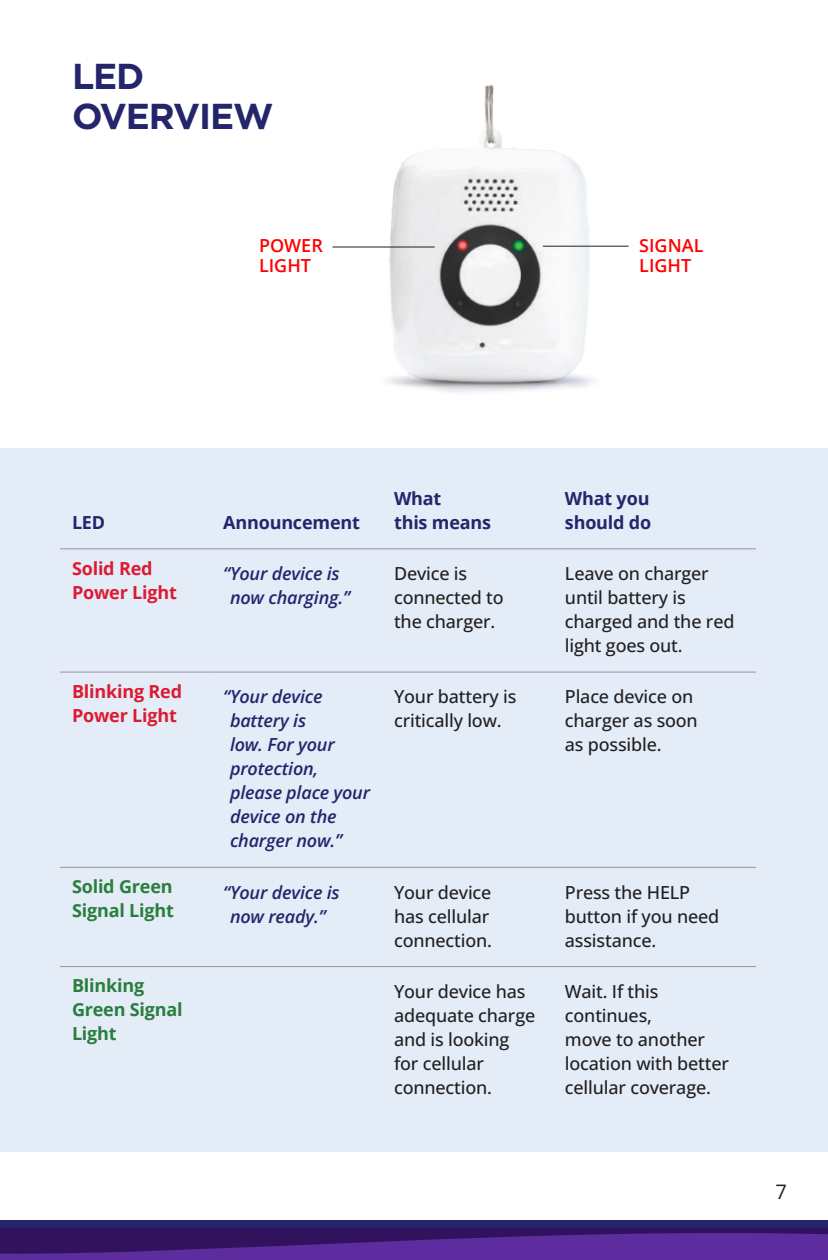
<style>
.page{position:relative;width:828px;height:1260px;background:#fff}
.page>*{position:absolute;margin:0;border:0;box-sizing:border-box;transform-origin:0 0}
.t1{font:700 36px/40px "Gotham";letter-spacing:-.03em;color:#24256b}
.t2{font:20px "Open Sans";color:#231f20}
.t3{font:500 18px/24px "Open Sans";letter-spacing:-.01em;color:#231f20}
.t4{font:italic 600 18px/24px "Open Sans";letter-spacing:-.01em;color:#24256b;text-align:center}
.t5{font:700 18px/24px "Open Sans";letter-spacing:-.01em;color:#297e3d}
.t6{font:700 18px/24px "Open Sans";letter-spacing:-.01em;color:#24256b}
.t7{font:700 18px/24px "Open Sans";letter-spacing:-.01em;color:#dc1a32}
.t8{font:600 18px/20px "Open Sans";color:#f00}
</style>
<div class="page">
<div style="left:0;top:1220px;width:828px;height:40px;background:#24256b"></div>
<div style="left:0;top:1228px;width:828px;height:32px;background:#30135c"></div>
<svg style="left:0;top:1233px;width:828px;height:27px"></svg>
<img style="left:356px;top:85px;width:273px;height:308px">
<hr style="left:333px;top:247px;width:102px;height:1px;background:#231f20">
<hr style="left:543px;top:246px;width:86px;height:1px;background:#231f20">
<div style="left:0;top:448px;width:828px;height:704px;background:#e3ecf7"></div>
<hr style="left:60px;top:548px;width:151px;height:1px;background:#9695a1">
<hr style="left:211px;top:548px;width:171px;height:1px;background:#9695a1">
<hr style="left:382px;top:548px;width:171px;height:1px;background:#9695a1">
<hr style="left:553px;top:548px;width:203px;height:1px;background:#9695a1">
<hr style="left:60px;top:672px;width:151px;height:1px;background:#9695a1">
<hr style="left:211px;top:672px;width:171px;height:1px;background:#9695a1">
<hr style="left:382px;top:672px;width:171px;height:1px;background:#9695a1">
<hr style="left:553px;top:672px;width:203px;height:1px;background:#9695a1">
<hr style="left:60px;top:867px;width:151px;height:1px;background:#9695a1">
<hr style="left:211px;top:867px;width:171px;height:1px;background:#9695a1">
<hr style="left:382px;top:867px;width:171px;height:1px;background:#9695a1">
<hr style="left:553px;top:867px;width:203px;height:1px;background:#9695a1">
<hr style="left:60px;top:966px;width:151px;height:1px;background:#9695a1">
<hr style="left:211px;top:966px;width:171px;height:1px;background:#9695a1">
<hr style="left:382px;top:966px;width:171px;height:1px;background:#9695a1">
<hr style="left:553px;top:966px;width:203px;height:1px;background:#9695a1">
<h1 class="t1" style="left:72px;top:58px;width:203px">LED<br>OVERVIEW</h1>
<p class="t8" style="left:259px;top:237px;width:65px">POWER<br>LIGHT</p>
<p class="t8" style="left:639px;top:237px;width:66px">SIGNAL<br>LIGHT</p>
<p class="t6" style="left:72px;top:512px;width:35px">LED</p>
<p class="t6" style="left:223px;top:512px;width:138px">Announcement</p>
<p class="t6" style="left:394px;top:488px;width:99px">What<br>this means</p>
<p class="t6" style="left:565px;top:488px;width:88px">What you should do</p>
<p class="t7" style="left:72px;top:558px;width:107px">Solid Red<br>Power Light</p>
<p class="t4" style="left:223px;top:563px;width:128px">“ Your device is now charging.”</p>
<p class="t3" style="left:394px;top:561px;width:111px">Device is connected to the charger.</p>
<p class="t3" style="left:565px;top:561px;width:171px">Leave on charger until battery is charged and the red light goes out.</p>
<p class="t7" style="left:72px;top:681px;width:112px">Blinking Red<br>Power Light</p>
<p class="t4" style="left:230px;top:687px;width:142px;text-align:left;text-indent:-7px">“ Your device battery is<br>low. For your protection, please place your device on the charger now.”</p>
<p class="t3" style="left:394px;top:687px;width:124px">Your battery is critically low.</p>
<p class="t3" style="left:565px;top:687px;width:134px">Place device on charger as soon as possible.</p>
<p class="t5" style="left:72px;top:876px;width:103px">Solid Green<br>Signal Light</p>
<p class="t4" style="left:223px;top:882px;width:118px">“ Your device is now ready.”</p>
<p class="t3" style="left:394px;top:882px;width:99px">Your device has cellular connection.</p>
<p class="t3" style="left:565px;top:880px;width:156px">Press the HELP button if you need assistance.</p>
<p class="t5" style="left:72px;top:976px;width:112px">Blinking<br>Green Signal<br>Light</p>
<p class="t3" style="left:394px;top:981px;width:143px">Your device has adequate charge and is looking for cellular connection.</p>
<p class="t3" style="left:565px;top:981px;width:166px">Wait. If this continues,<br>move to another location with better cellular coverage.</p>
<p class="t2" style="left:775px;top:1181px;width:13px">7</p>
</div>
